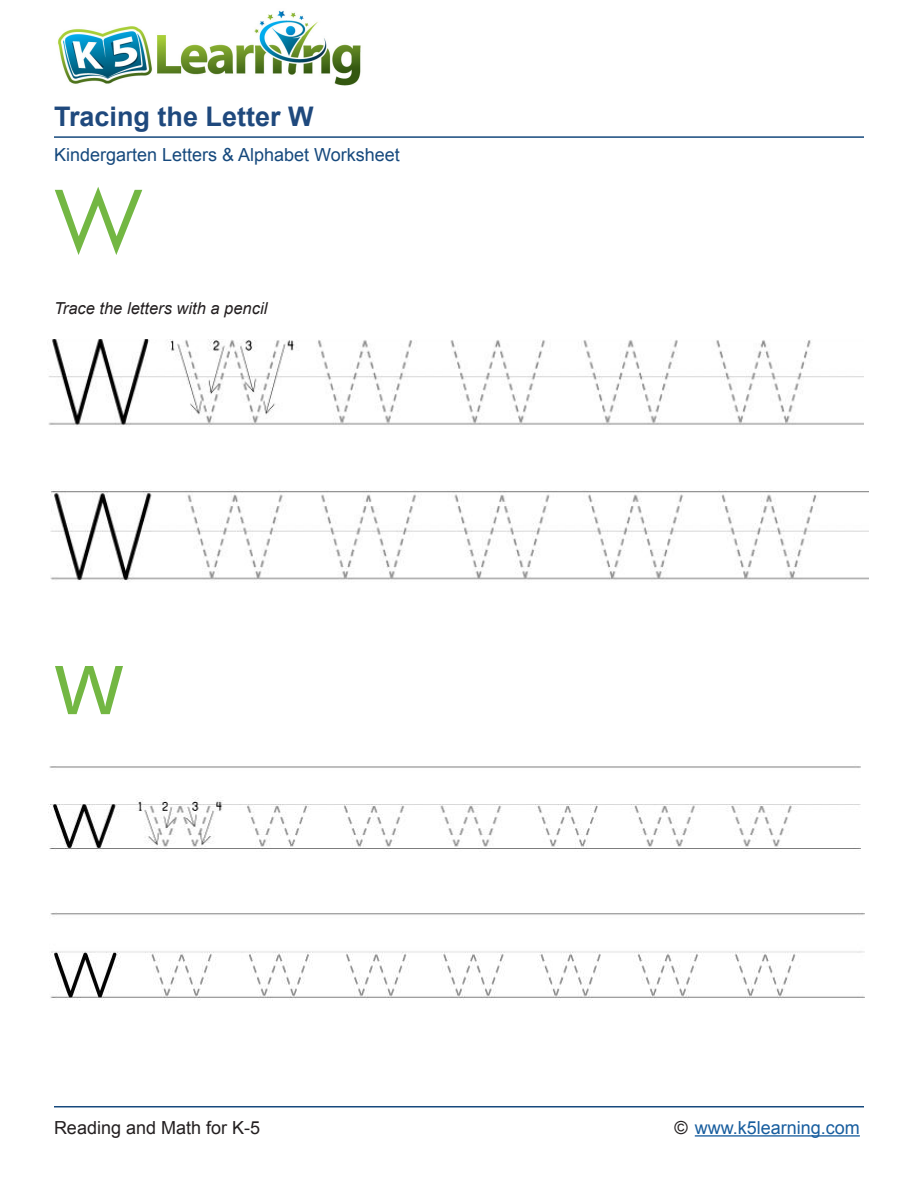
<style>
.page{position:relative;width:918px;height:1188px;background:#fff}
.page>*{position:absolute;margin:0;border:0;box-sizing:border-box;transform-origin:0 0}
.t1{font:93px "Futura PT";color:#73b743}
.t2{font:90px "Open Sans";color:#73b743}
.t3{font:700 27px "Arial";color:#1f497d}
.t4{font:18px "Arial";color:#16497d}
.t5{font:18px "Arial";color:#231f20}
.t6{font:18px "Arial";color:#175d9e}
.t7{font:italic 16.5px "Arial";color:#231f20}
.s1{color:#231f20}
</style>
<div class="page">
<img style="left:48px;top:339px;width:816px;height:88px">
<img style="left:50px;top:490px;width:818px;height:91px">
<img style="left:49px;top:766px;width:812px;height:86px">
<img style="left:50px;top:912px;width:815px;height:88px">
<img style="left:57px;top:10px;width:304px;height:76px">
<hr style="left:54px;top:136px;width:810px;height:2px;background:#16497d">
<hr style="left:54px;top:1106px;width:810px;height:1px;background:#16497d">
<hr style="left:695px;top:1135px;width:165px;height:2px;background:#175d9e">
<p class="t3" style="left:54px;top:98px;width:261px">Tracing the Letter W</p>
<p class="t4" style="left:54px;top:143px;width:347px">Kindergarten Letters &amp; Alphabet Worksheet</p>
<p class="t1" style="left:54px;top:166px;width:91px">W</p>
<p class="t7" style="left:54px;top:298px;width:215px">Trace the letters with a pencil</p>
<p class="t2" style="left:54px;top:620px;width:72px">w</p>
<p class="t5" style="left:54px;top:1116px;width:208px">Reading and Math for K-5</p>
<p class="t6" style="left:675px;top:1116px;width:187px"><span class="s1">©</span> www.k5learning.com</p>
</div>
